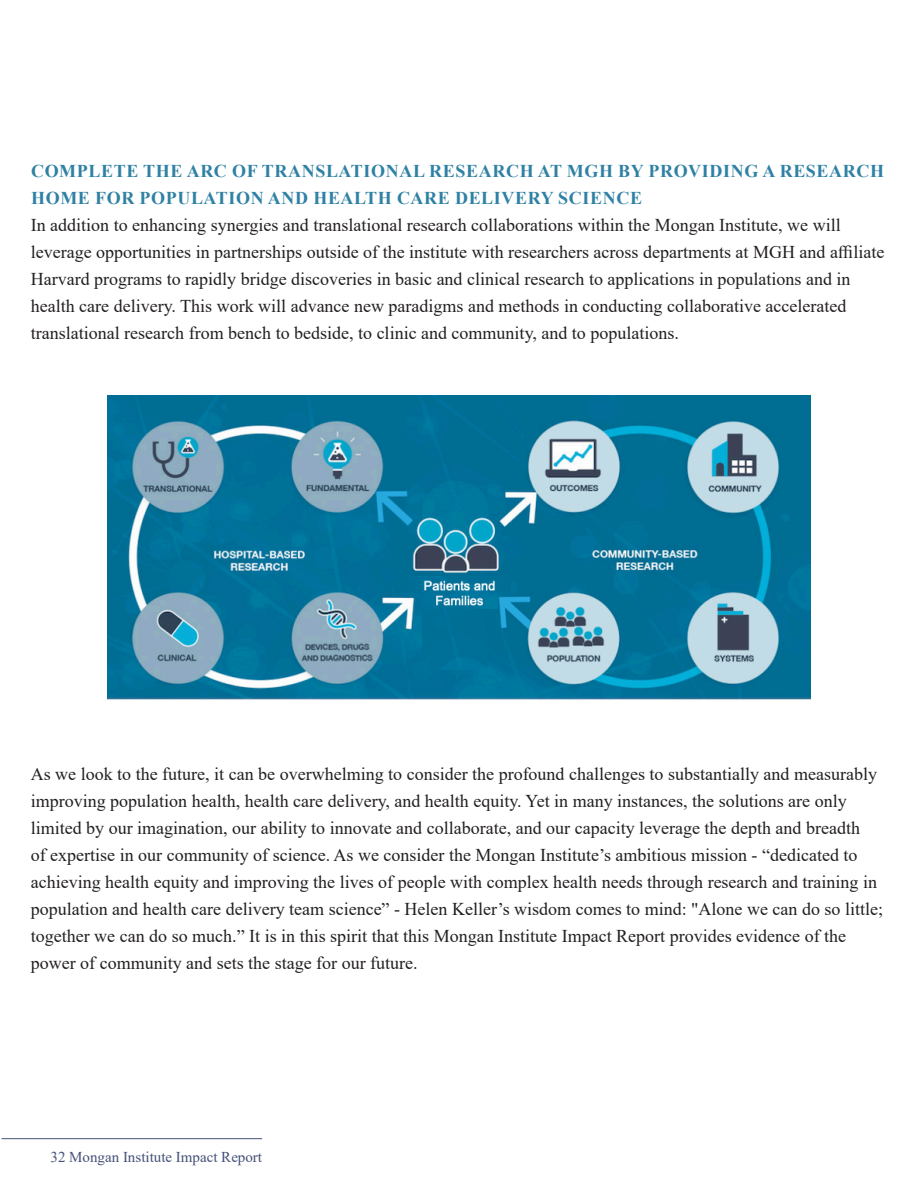
<style>
.page{position:relative;width:918px;height:1188px;background:#fff}
.page>*{position:absolute;margin:0;border:0;box-sizing:border-box;transform-origin:0 0}
.t1{font:18px/27px "Times New Roman";color:#231f20}
.t2{font:700 18px/27px "Times New Roman";letter-spacing:.035em;color:#2f81a4}
.t3{font:15px "Times New Roman";color:#445178}
</style>
<div class="page">
<hr style="left:2px;top:1138px;width:260px;height:1px;background:#445178">
<img style="left:107px;top:395px;width:704px;height:305px">
<div style="left:422px;top:609px;width:65px;height:60px;background:#006f97"></div>
<img style="left:409px;top:577px;width:101px;height:20px">
<img style="left:421px;top:581px;width:76px;height:28px">
<p class="t2" style="left:31px;top:157px;width:855px">COMPLETE THE ARC OF TRANSLATIONAL RESEARCH AT MGH BY PROVIDING A RESEARCH<br>HOME FOR POPULATION AND HEALTH CARE DELIVERY SCIENCE</p>
<p class="t1" style="left:31px;top:211px;width:855px">In addition to enhancing synergies and translational research collaborations within the Mongan Institute, we will leverage opportunities in partnerships outside of the institute with researchers across departments at MGH and affiliate Harvard programs to rapidly bridge discoveries in basic and clinical research to applications in populations and in health care delivery. This work will advance new paradigms and methods in conducting collaborative accelerated translational research from bench to bedside, to clinic and community, and to populations.</p>
<p class="t1" style="left:31px;top:760px;width:854px">As we look to the future, it can be overwhelming to consider the profound challenges to substantially and measurably improving population health, health care delivery, and health equity. Yet in many instances, the solutions are only limited by our imagination, our ability to innovate and collaborate, and our capacity leverage the depth and breadth<br>of expertise in our community of science. As we consider the Mongan Institute’s ambitious mission - “dedicated to achieving health equity and improving the lives of people with complex health needs through research and training in population and health care delivery team science” - Helen Keller’s wisdom comes to mind: "Alone we can do so little; together we can do so much.” It is in this spirit that this Mongan Institute Impact Report provides evidence of the power of community and sets the stage for our future.</p>
<p class="t3" style="left:51px;top:1147px;width:213px">32 Mongan Institute Impact Report</p>
</div>
